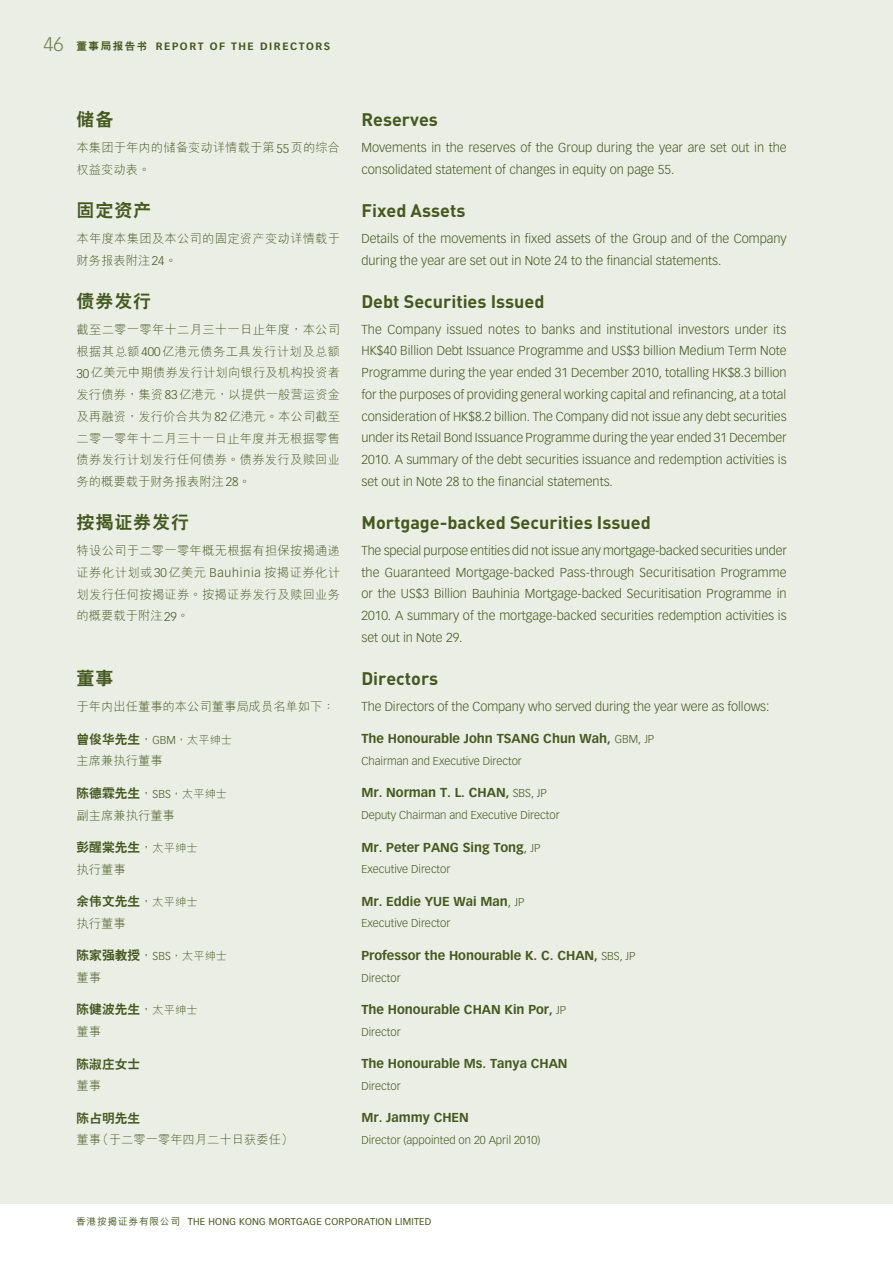
<style>
.page{position:relative;width:893px;height:1263px;background:#fff}
.page>*{position:absolute;margin:0;border:0;box-sizing:border-box;transform-origin:0 0}
.t1{font:300 19.5px "Vectora LH";color:#738353}
.t2{font:700 18px "DIN";color:#44591f}
.t3{font:800 18px "C Hei 2 HKS";letter-spacing:.05em;color:#44591f}
.t4{font:300 12.75px/21.8px "Vectora LH";color:#44591f}
.t5{font:700 12.75px "Vectora LH";color:#44591f}
.t6{font:800 12.75px "C Hei 2 HKS";color:#44591f}
.t7{font:300 12.3px/21.8px "M Hei HKS";letter-spacing:.01em;color:#44591f}
.t8{font:300 11.25px "Vectora LH";color:#44591f}
.t9{font:700 10.5px "Vectora LH";letter-spacing:.15em;color:#44591f}
.t10{font:9.75px "Vectora LH";letter-spacing:.025em;color:#44591f}
.s1{font-family:"C Hei 2 HKS";font-weight:800}
.s2{font-family:"Vectora LH"}
.s3{font-family:"M Hei HKS";font-weight:300;font-size:12.3px}
.s4{font-family:"Vectora LH";font-weight:300;font-size:11.25px}
.s5{font-family:"M Hei HKS";font-weight:300;font-size:11.25px}
.s6{font-weight:300;font-size:11.25px}
.s7{font-weight:300}
.s8{font-family:"M Hei HKS";font-weight:500}
</style>
<div class="page">
<div style="left:0;top:0;width:893px;height:1203px;background:#ebeee5"></div>
<h1 class="t1" style="left:44px;top:33px;width:22px">46</h1>
<p class="t9" style="left:77px;top:40px;width:255px"><span class="s1">董事局報告書</span> REPORT OF THE DIRECTORS</p>
<h2 class="t3" style="left:77px;top:108px;width:38px">儲備</h2>
<p class="t7" style="left:77px;top:137px;width:265px">本集團於年內的儲備變動詳情載於第<span class="s2">55</span>頁的綜合權益變動表。</p>
<h2 class="t3" style="left:77px;top:199px;width:76px">固定資產</h2>
<p class="t7" style="left:77px;top:227px;width:265px">本年度本集團及本公司的固定資產變動詳情載於財務報表附註<span class="s2">24</span>。</p>
<h2 class="t3" style="left:77px;top:289px;width:76px">債券發行</h2>
<p class="t7" style="left:77px;top:318px;width:265px;text-align:justify">截至二零一零年十二月三十一日止年度，本公司根據其總額<span class="s2">400</span>億港元債務工具發行計劃及總額<span class="s2">30</span>億美元中期債券發行計劃向銀行及機構投資者發行債券，集資<span class="s2">83</span>億港元，以提供一般營運資金及再融資，發行價合共為<span class="s2">82</span>億港元。本公司截至二零一零年十二月三十一日止年度並無根據零售債券發行計劃發行任何債券。債券發行及贖回業務的概要載於財務報表附註<span class="s2">28</span>。</p>
<h2 class="t3" style="left:77px;top:511px;width:114px">按揭證券發行</h2>
<p class="t7" style="left:77px;top:539px;width:265px;text-align:justify">特設公司於二零一零年概無根據有擔保按揭通遞證券化計劃或<span class="s2">30</span>億美元 <span class="s2">Bauhinia</span> 按揭證券化計劃發行任何按揭證券。按揭證券發行及贖回業務的概要載於附註<span class="s2">29</span>。</p>
<h2 class="t3" style="left:77px;top:667px;width:38px">董事</h2>
<p class="t7" style="left:77px;top:695px;width:260px">於年內出任董事的本公司董事局成員名單如下：</p>
<p class="t6" style="left:77px;top:730px;width:157px">曾俊華先生<span class="s3">，</span><span class="s4">GBM</span><span class="s5">，太平紳士</span></p>
<p class="t7" style="left:77px;top:749px;width:88px">主席兼執行董事</p>
<p class="t6" style="left:77px;top:785px;width:152px">陳德霖先生<span class="s3">，</span><span class="s4">SBS</span><span class="s5">，太平紳士</span></p>
<p class="t7" style="left:77px;top:804px;width:100px">副主席兼執行董事</p>
<p class="t6" style="left:77px;top:839px;width:123px">彭醒棠先生<span class="s3">，</span><span class="s5">太平紳士</span></p>
<p class="t7" style="left:77px;top:858px;width:51px">執行董事</p>
<p class="t6" style="left:77px;top:893px;width:123px">余偉文先生<span class="s3">，</span><span class="s5">太平紳士</span></p>
<p class="t7" style="left:77px;top:912px;width:51px">執行董事</p>
<p class="t6" style="left:77px;top:947px;width:152px">陳家強教授<span class="s3">，</span><span class="s4">SBS</span><span class="s5">，太平紳士</span></p>
<p class="t7" style="left:77px;top:966px;width:26px">董事</p>
<p class="t6" style="left:77px;top:1001px;width:123px">陳健波先生<span class="s3">，</span><span class="s5">太平紳士</span></p>
<p class="t7" style="left:77px;top:1020px;width:26px">董事</p>
<p class="t6" style="left:77px;top:1055px;width:65px">陳淑莊女士</p>
<p class="t7" style="left:77px;top:1074px;width:26px">董事</p>
<p class="t6" style="left:77px;top:1109px;width:65px">陳占明先生</p>
<p class="t7" style="left:77px;top:1128px;width:218px">董事（於二零一零年四月二十日獲委任）</p>
<h2 class="t2" style="left:361px;top:108px;width:78px">Reserves</h2>
<p class="t4" style="left:361px;top:137px;width:427px">Movements in the reserves of the Group during the year are set out in the consolidated statement of changes in equity on page 55.</p>
<h2 class="t2" style="left:361px;top:198px;width:105px">Fixed Assets</h2>
<p class="t4" style="left:361px;top:227px;width:427px">Details of the movements in fixed assets of the Group and of the Company during the year are set out in Note 24 to the financial statements.</p>
<h2 class="t2" style="left:361px;top:289px;width:185px">Debt Securities Issued</h2>
<p class="t4" style="left:361px;top:318px;width:427px;text-align:justify">The Company issued notes to banks and institutional investors under its HK$40 Billion Debt Issuance Programme and US$3 billion Medium Term Note Programme during the year ended 31 December 2010, totalling HK$8.3 billion for the purposes of providing general working capital and refinancing, at a total consideration of HK$8.2 billion. The Company did not issue any debt securities under its Retail Bond Issuance Programme during the year ended 31 December 2010. A summary of the debt securities issuance and redemption activities is set out in Note 28 to the financial statements.</p>
<h2 class="t2" style="left:361px;top:510px;width:291px">Mortgage-backed Securities Issued</h2>
<p class="t4" style="left:361px;top:540px;width:427px;text-align:justify">The special purpose entities did not issue any mortgage-backed securities under the Guaranteed Mortgage-backed Pass-through Securitisation Programme or the US$3 Billion Bauhinia Mortgage-backed Securitisation Programme in 2010. A summary of the mortgage-backed securities redemption activities is set out in Note 29.</p>
<h2 class="t2" style="left:361px;top:666px;width:78px">Directors</h2>
<p class="t4" style="left:361px;top:696px;width:409px">The Directors of the Company who served during the year were as follows:</p>
<p class="t5" style="left:361px;top:731px;width:294px">The Honourable John TSANG Chun Wah, <span class="s6">GBM, JP</span></p>
<p class="t8" style="left:361px;top:754px;width:162px">Chairman and Executive Director</p>
<p class="t5" style="left:361px;top:785px;width:187px">Mr. Norman T. L. CHAN, <span class="s6">SBS, JP</span></p>
<p class="t8" style="left:361px;top:809px;width:200px">Deputy Chairman and Executive Director</p>
<p class="t5" style="left:361px;top:839px;width:181px">Mr. Peter PANG Sing Tong<span class="s7">,</span> <span class="s6">JP</span></p>
<p class="t8" style="left:361px;top:863px;width:90px">Executive Director</p>
<p class="t5" style="left:361px;top:893px;width:165px">Mr. Eddie YUE Wai Man<span class="s7">,</span> <span class="s6">JP</span></p>
<p class="t8" style="left:361px;top:917px;width:90px">Executive Director</p>
<p class="t5" style="left:361px;top:947px;width:276px">Professor the Honourable K. C. CHAN, <span class="s6">SBS, JP</span></p>
<p class="t8" style="left:361px;top:971px;width:41px">Director</p>
<p class="t5" style="left:361px;top:1002px;width:206px">The Honourable CHAN Kin Por, <span class="s6">JP</span></p>
<p class="t8" style="left:361px;top:1025px;width:41px">Director</p>
<p class="t5" style="left:361px;top:1056px;width:208px">The Honourable Ms. Tanya CHAN</p>
<p class="t8" style="left:361px;top:1079px;width:41px">Director</p>
<p class="t5" style="left:361px;top:1110px;width:109px">Mr. Jammy CHEN</p>
<p class="t8" style="left:361px;top:1133px;width:180px">Director (appointed on 20 April 2010)</p>
<p class="t10" style="left:76px;top:1215px;width:357px"><span class="s8">香港按揭證券有限公司</span> THE HONG KONG MORTGAGE CORPORATION LIMITED</p>
</div>
